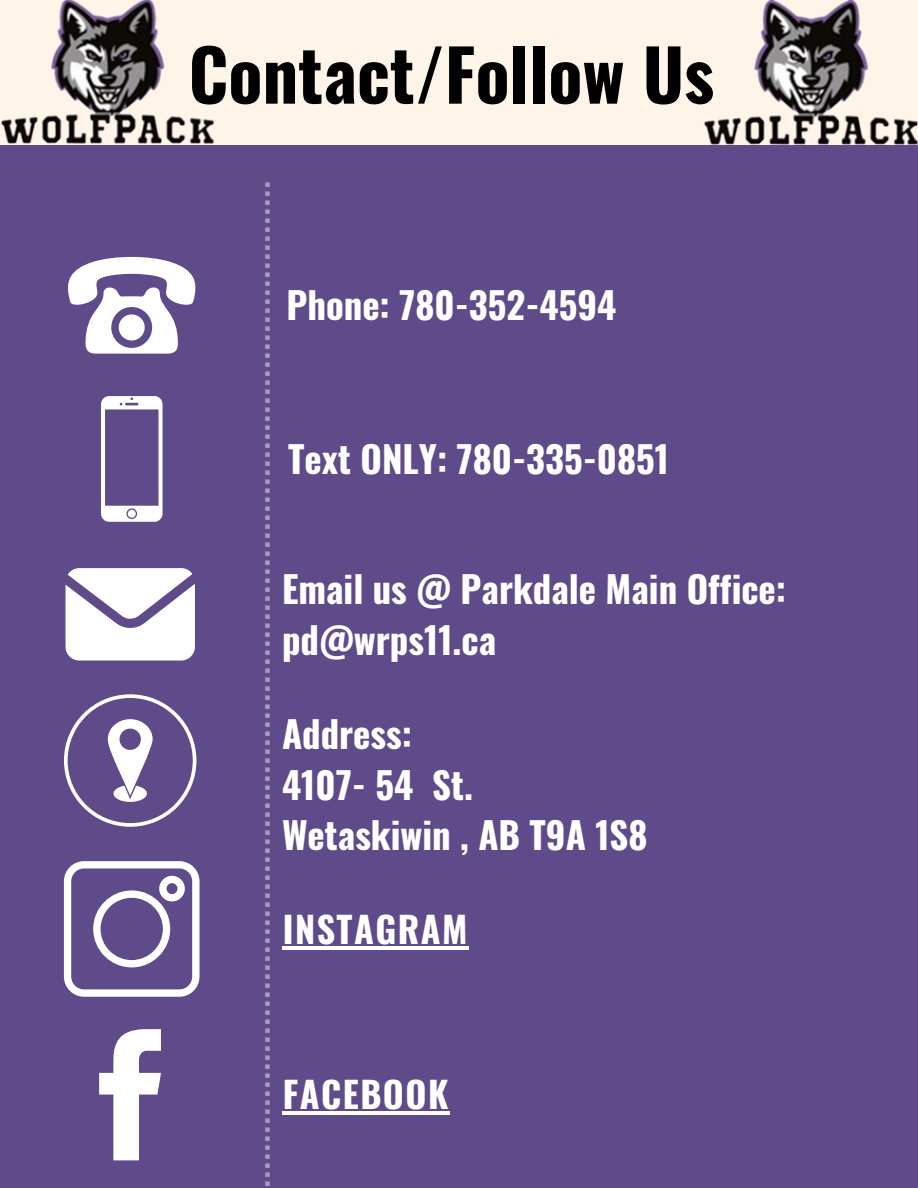
<style>
.page{position:relative;width:918px;height:1188px;background:#604b8a}
.page>*{position:absolute;margin:0;border:0;box-sizing:border-box;transform-origin:0 0}
.t1{font:700 70.65px "Oswald";color:#000}
.t2{font:700 36.75px/50.7px "Oswald";color:#fff}
.t3{font:700 36px "Oswald";letter-spacing:.04em;color:#fff}
</style>
<div class="page">
<div style="left:0;top:0;width:918px;height:145px;background:#fef4e7"></div>
<svg style="left:68px;top:257px;width:128px;height:97px"></svg>
<svg style="left:101px;top:396px;width:62px;height:126px"></svg>
<svg style="left:66px;top:568px;width:129px;height:92px;background:#e9e6ef"></svg>
<svg style="left:64px;top:694px;width:132px;height:133px"></svg>
<svg style="left:64px;top:861px;width:136px;height:136px"></svg>
<svg style="left:99px;top:1029px;width:62px;height:131px"></svg>
<svg style="left:265px;top:182px;width:5px;height:1004px"></svg>
<img style="left:1px;top:0;width:213px;height:144px">
<hr style="left:283px;top:946px;width:186px;height:3px;background:#fff">
<hr style="left:283px;top:1112px;width:167px;height:3px;background:#fff">
<img style="left:704px;top:0;width:214px;height:145px">
<p class="t1" style="left:189px;top:19px;width:527px">Contact/Follow Us</p>
<p class="t2" style="left:286px;top:278px;width:332px">Phone: 780-352-4594</p>
<h1 class="t2" style="left:288px;top:432px;width:382px">Text ONLY: 780-335-0851</h1>
<p class="t2" style="left:282px;top:562px;width:506px">Email us @ Parkdale Main Office: pd@wrps11.ca</p>
<p class="t2" style="left:282px;top:707px;width:131px">Address:</p>
<p class="t2" style="left:282px;top:758px;width:193px">4107- 54 St.</p>
<p class="t2" style="left:282px;top:808px;width:367px">Wetaskiwin , AB T9A 1S8</p>
<p class="t3" style="left:283px;top:901px;width:186px">INSTAGRAM</p>
<p class="t3" style="left:283px;top:1066px;width:167px">FACEBOOK</p>
</div>
